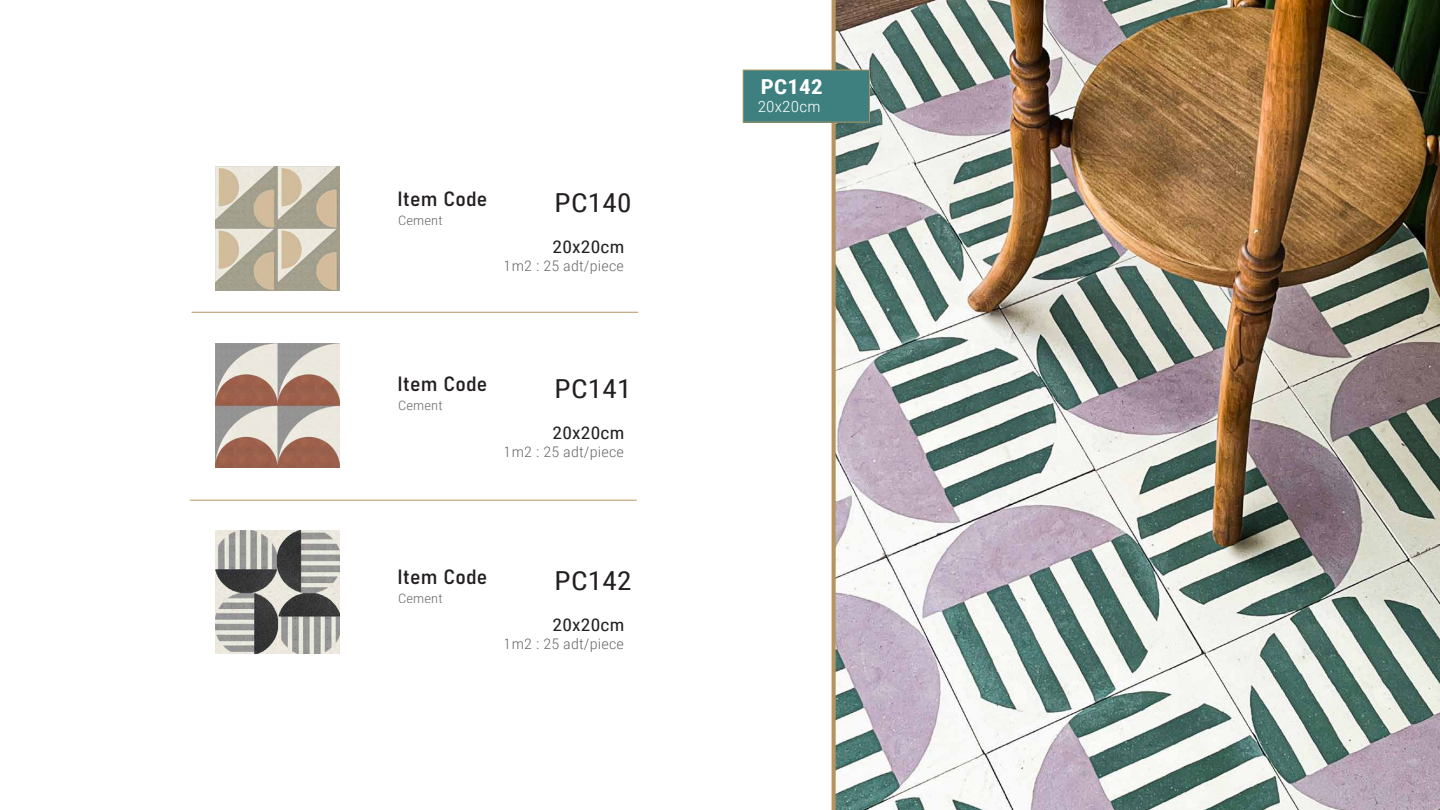
<style>
.page{position:relative;width:1440px;height:810px;background:#fff}
.page>*{position:absolute;margin:0;border:0;box-sizing:border-box;transform-origin:0 0}
.t1{font:26.17px "Roboto Condensed";letter-spacing:.01em;color:#231f20;scale:1.11 1}
.t2{font:700 20.62px "Roboto Condensed";letter-spacing:.01em;color:#fff;scale:1.11 1}
.t3{font:20.4px "Bahnschrift";letter-spacing:.01em;color:#231f20;scale:1.11 1}
.t4{font:17.48px "Roboto Condensed";letter-spacing:.01em;color:#231f20;scale:1.11 1}
.t5{font:300 15.52px "Roboto Condensed";letter-spacing:.01em;color:#fff;scale:1.11 1}
.t6{font:300 14.55px "Roboto Condensed";letter-spacing:.01em;color:#231f20;scale:1.11 1}
.t7{font:300 13.12px "Roboto Condensed";letter-spacing:.01em;color:#231f20;scale:1.11 1}
</style>
<div class="page">
<img style="left:836px;top:0;width:604px;height:809px">
<img style="left:215px;top:166px;width:124px;height:125px">
<img style="left:215px;top:344px;width:124px;height:123px">
<hr style="left:192px;top:312px;width:446px;height:1px;background:#b6945d">
<hr style="left:190px;top:500px;width:447px;height:1px;background:#b6945d">
<img style="left:215px;top:530px;width:124px;height:124px">
<svg style="left:832px;top:0;width:4px;height:810px;fill:#b6945d"></svg>
<svg style="left:743px;top:70px;width:127px;height:53px"></svg>
<h2 class="t2" style="left:761px;top:72px;width:57px">PC142</h2>
<p class="t5" style="left:758px;top:95px;width:58px">20x20cm</p>
<h3 class="t3" style="left:398px;top:183px;width:82px">Item Code</h3>
<p class="t7" style="left:398px;top:211px;width:42px">Cement</p>
<h1 class="t1" style="left:555px;top:185px;width:71px">PC140</h1>
<p class="t4" style="left:553px;top:235px;width:66px">20x20cm</p>
<p class="t6" style="left:504px;top:256px;width:110px">1m2 : 25 adt/piece</p>
<h3 class="t3" style="left:398px;top:368px;width:82px">Item Code</h3>
<p class="t7" style="left:398px;top:396px;width:42px">Cement</p>
<h1 class="t1" style="left:555px;top:370px;width:71px">PC141</h1>
<p class="t4" style="left:553px;top:420px;width:66px">20x20cm</p>
<p class="t6" style="left:504px;top:441px;width:110px">1m2 : 25 adt/piece</p>
<h3 class="t3" style="left:398px;top:561px;width:82px">Item Code</h3>
<p class="t7" style="left:398px;top:589px;width:42px">Cement</p>
<h1 class="t1" style="left:555px;top:563px;width:71px">PC142</h1>
<p class="t4" style="left:553px;top:613px;width:66px">20x20cm</p>
<p class="t6" style="left:504px;top:634px;width:110px">1m2 : 25 adt/piece</p>
</div>
